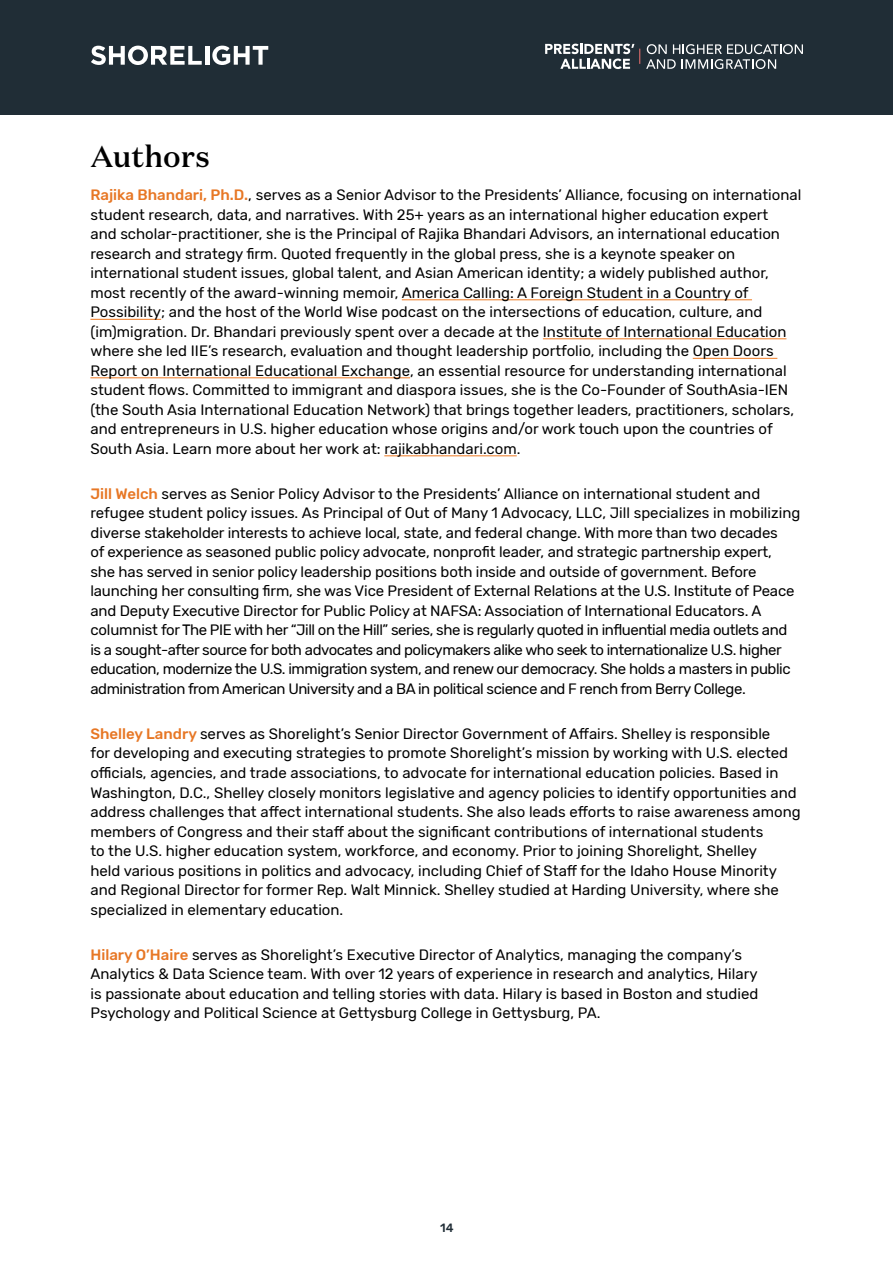
<style>
.page{position:relative;width:893px;height:1263px;background:#fff}
.page>*{position:absolute;margin:0;border:0;box-sizing:border-box;transform-origin:0 0}
.t1{font:500 30px "Domaine Text";color:#000}
.t2{font:15px/19.5px "Rubik";color:#000}
.t3{font:500 12px "Rubik";color:#202d36}
.s1{font-weight:500;color:#e77725}
</style>
<div class="page">
<div style="left:0;top:0;width:893px;height:115px;background:#202d36"></div>
<svg style="left:91px;top:46px;width:111px;height:19px"></svg>
<svg style="left:212px;top:46px;width:56px;height:19px"></svg>
<hr style="left:205px;top:46px;width:4px;height:19px;background:#fff">
<svg style="left:646px;top:44px;width:157px;height:25px"></svg>
<svg style="left:545px;top:44px;width:95px;height:25px"></svg>
<hr style="left:402px;top:299px;width:350px;height:1px;background:#ef7a22">
<hr style="left:90px;top:319px;width:71px;height:1px;background:#ef7a22">
<hr style="left:543px;top:338px;width:243px;height:1px;background:#ef7a22">
<hr style="left:693px;top:358px;width:84px;height:1px;background:#ef7a22">
<hr style="left:90px;top:377px;width:320px;height:1px;background:#ef7a22">
<hr style="left:384px;top:455px;width:133px;height:1px;background:#ef7a22">
<h1 class="t1" style="left:90px;top:138px;width:121px">Authors</h1>
<p class="t2" style="left:90px;top:186px;width:712px"><span class="s1">Rajika Bhandari, Ph.D.</span>, serves as a Senior Advisor to the Presidents’ Alliance, focusing on international student research, data, and narratives. With 25+ years as an international higher education expert<br>and scholar-practitioner, she is the Principal of Rajika Bhandari Advisors, an international education research and strategy firm. Quoted frequently in the global press, she is a keynote speaker on international student issues, global talent, and Asian American identity; a widely published author, most recently of the award-winning memoir, America Calling: A Foreign Student in a Country of Possibility; and the host of the World Wise podcast on the intersections of education, culture, and (im)migration. Dr. Bhandari previously spent over a decade at the Institute of International Education where she led IIE’s research, evaluation and thought leadership portfolio, including the Open Doors Report on International Educational Exchange, an essential resource for understanding international student flows. Committed to immigrant and diaspora issues, she is the Co-Founder of SouthAsia-IEN (the South Asia International Education Network) that brings together leaders, practitioners, scholars, and entrepreneurs in U.S. higher education whose origins and/or work touch upon the countries of South Asia. Learn more about her work at: rajikabhandari.com.</p>
<p class="t2" style="left:90px;top:484px;width:711px"><span class="s1">Jill Welch</span> serves as Senior Policy Advisor to the Presidents’ Alliance on international student and refugee student policy issues. As Principal of Out of Many 1 Advocacy, LLC, Jill specializes in mobilizing diverse stakeholder interests to achieve local, state, and federal change. With more than two decades<br>of experience as seasoned public policy advocate, nonprofit leader, and strategic partnership expert, she has served in senior policy leadership positions both inside and outside of government. Before launching her consulting firm, she was Vice President of External Relations at the U.S. Institute of Peace and Deputy Executive Director for Public Policy at NAFSA: Association of International Educators. A columnist for The PIE with her “Jill on the Hill” series, she is regularly quoted in influential media outlets and is a sought-after source for both advocates and policymakers alike who seek to internationalize U.S. higher education, modernize the U.S. immigration system, and renew our democracy. She holds a masters in public administration from American University and a BA in political science and F rench from Berry College.</p>
<p class="t2" style="left:90px;top:724px;width:712px"><span class="s1">Shelley Landry</span> serves as Shorelight’s Senior Director Government of Affairs. Shelley is responsible<br>for developing and executing strategies to promote Shorelight’s mission by working with U.S. elected officials, agencies, and trade associations, to advocate for international education policies. Based in Washington, D.C., Shelley closely monitors legislative and agency policies to identify opportunities and address challenges that affect international students. She also leads efforts to raise awareness among members of Congress and their staff about the significant contributions of international students<br>to the U.S. higher education system, workforce, and economy. Prior to joining Shorelight, Shelley<br>held various positions in politics and advocacy, including Chief of Staff for the Idaho House Minority and Regional Director for former Rep. Walt Minnick. Shelley studied at Harding University, where she specialized in elementary education.</p>
<p class="t2" style="left:90px;top:945px;width:669px"><span class="s1">Hilary O’Haire</span> serves as Shorelight’s Executive Director of Analytics, managing the company’s Analytics &amp; Data Science team. With over 12 years of experience in research and analytics, Hilary is passionate about education and telling stories with data. Hilary is based in Boston and studied Psychology and Political Science at Gettysburg College in Gettysburg, PA.</p>
<p class="t3" style="left:440px;top:1221px;width:15px">14</p>
</div>
